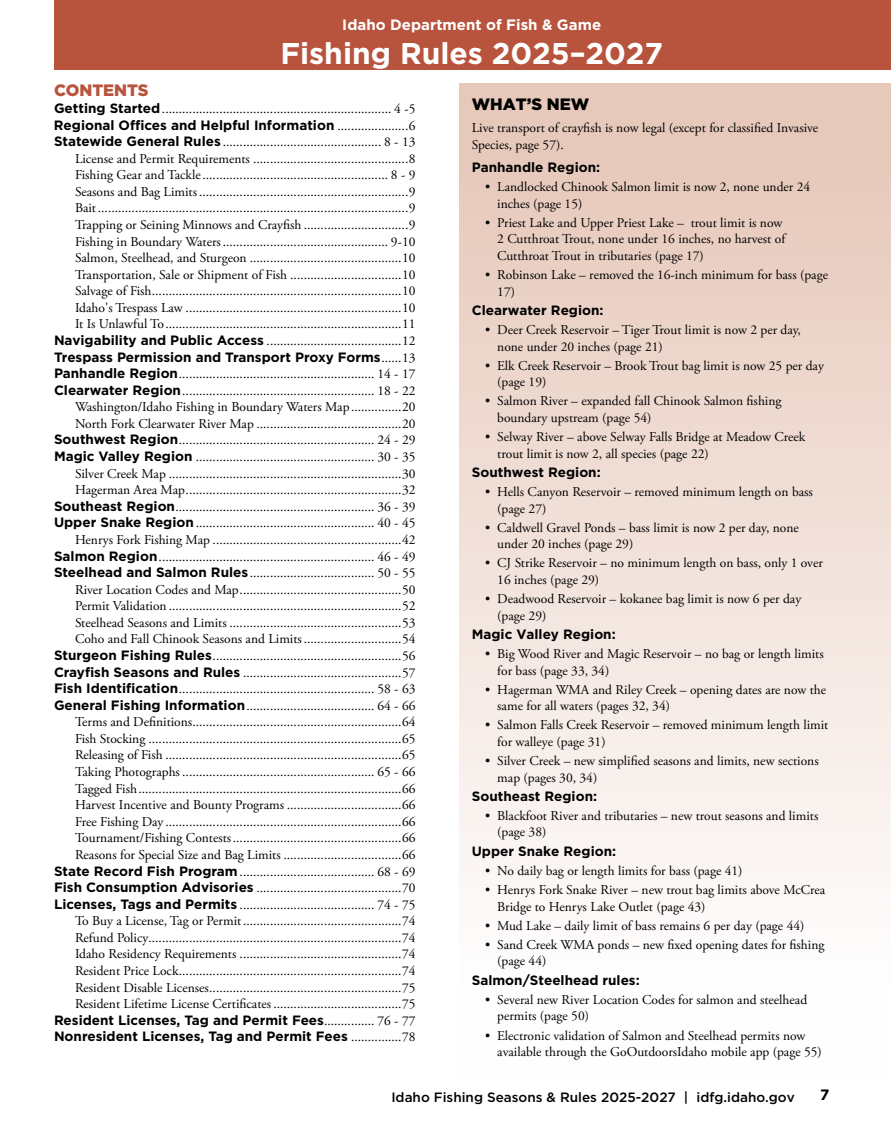
<style>
.page{position:relative;width:891px;height:1134px;background:#fff}
.page>*{position:absolute;margin:0;border:0;box-sizing:border-box;transform-origin:0 0}
.t1{font:700 30px "Gotham";color:#fff}
.t2{font:900 16.5px "Gotham";color:#000}
.t3{font:900 16.5px "Gotham";color:#b8543d}
.t4{font:700 15px "Gotham";color:#fff}
.t5{font:700 15px "Gotham";color:#000}
.t6{font:13.5px/16.6px "Adobe Garamond Pro";color:#000}
.t7{font:700 13.5px/16.6px "Gotham";color:#000}
.t8{font:500 13.5px "Gotham";color:#000}
.s1{font-family:"Gotham";font-weight:700}
.s2{font-family:"Adobe Garamond Pro";font-weight:400}
</style>
<div class="page">
<div style="left:459px;top:83px;width:432px;height:997px;background:linear-gradient(to bottom,#e5c5b6,#fff)"></div>
<div style="left:55px;top:0;width:836px;height:69px;background:#b8543d"></div>
<p class="t4" style="left:342px;top:15px;width:260px">Idaho Department of Fish &amp; Game</p>
<h1 class="t1" style="left:281px;top:34px;width:384px">Fishing Rules 2025–2027</h1>
<p class="t3" style="left:54px;top:79px;width:96px">CONTENTS</p>
<p class="t6" style="left:54px;top:101px;width:363px"><span class="s1">Getting Started</span>.................................................................... 4 -5</p>
<p class="t7" style="left:54px;top:116px;width:363px">Regional Offices and Helpful Information <span class="s2">.....................6</span></p>
<p class="t6" style="left:54px;top:134px;width:363px;text-align:right"><span class="s1">Statewide General Rules</span> ............................................... 8 - 13<br>License and Permit Requirements ..............................................8<br>Fishing Gear and Tackle....................................................... 8 - 9<br>Seasons and Bag Limits..............................................................9<br>Bait............................................................................................9<br>Trapping or Seining Minnows and Crayfish ...............................9<br>Fishing in Boundary Waters................................................. 9-10<br>Salmon, Steelhead, and Sturgeon .............................................10<br>Transportation, Sale or Shipment of Fish .................................10<br>Salvage of Fish..........................................................................10<br>Idaho's Trespass Law ................................................................10<br>It Is Unlawful To......................................................................11<br><span class="s1">Navigability and Public Access</span> ........................................12</p>
<p class="t7" style="left:54px;top:348px;width:363px">Trespass Permission and Transport Proxy Forms<span class="s2">......13</span></p>
<p class="t6" style="left:54px;top:366px;width:363px;text-align:right"><span class="s1">Panhandle Region</span>.......................................................... 14 - 17<br><span class="s1">Clearwater Region</span>......................................................... 18 - 22<br>Washington/Idaho Fishing in Boundary Waters Map...............20<br>North Fork Clearwater River Map ...........................................20<br><span class="s1">Southwest Region</span>.......................................................... 24 - 29<br><span class="s1">Magic Valley Region</span> ..................................................... 30 - 35<br>Silver Creek Map .....................................................................30<br>Hagerman Area Map................................................................32<br><span class="s1">Southeast Region</span>........................................................... 36 - 39<br><span class="s1">Upper Snake Region</span>..................................................... 40 - 45<br>Henrys Fork Fishing Map ........................................................42<br><span class="s1">Salmon Region</span>................................................................ 46 - 49<br><span class="s1">Steelhead and Salmon Rules</span>..................................... 50 - 55<br>River Location Codes and Map................................................50<br>Permit Validation .....................................................................52<br>Steelhead Seasons and Limits ...................................................53<br>Coho and Fall Chinook Seasons and Limits.............................54<br><span class="s1">Sturgeon Fishing Rules</span>........................................................56<br><span class="s1">Crayfish Seasons and Rules</span> ...............................................57<br><span class="s1">Fish Identification</span>.......................................................... 58 - 63<br><span class="s1">General Fishing Information</span>...................................... 64 - 66<br>Terms and Definitions..............................................................64<br>Fish Stocking ...........................................................................65<br>Releasing of Fish ......................................................................65<br>Taking Photographs ......................................................... 65 - 66<br>Tagged Fish..............................................................................66<br>Harvest Incentive and Bounty Programs ..................................66<br>Free Fishing Day ......................................................................66<br>Tournament/Fishing Contests..................................................66<br>Reasons for Special Size and Bag Limits ...................................66<br><span class="s1">State Record Fish Program</span>........................................ 68 - 69<br><span class="s1">Fish Consumption Advisories</span> ...........................................70<br><span class="s1">Licenses, Tags and Permits</span> ........................................ 74 - 75<br>To Buy a License, Tag or Permit...............................................74<br>Refund Policy...........................................................................74<br>Idaho Residency Requirements ................................................74<br>Resident Price Lock..................................................................74<br>Resident Disable Licenses.........................................................75<br>Resident Lifetime License Certificates ......................................75</p>
<p class="t7" style="left:54px;top:1012px;width:363px">Resident Licenses, Tag and Permit Fees<span class="s2">............... 76 - 77<br></span>Nonresident Licenses, Tag and Permit Fees <span class="s2">...............78</span></p>
<p class="t2" style="left:472px;top:93px;width:119px">WHAT’S NEW</p>
<p class="t6" style="left:472px;top:120px;width:348px">Live transport of crayfish is now legal (except for classified Invasive<br>Species, page 57).</p>
<p class="t7" style="left:472px;top:159px;width:130px">Panhandle Region:</p>
<p class="t6" style="left:497px;top:179px;width:314px;text-indent:-12px">• Landlocked Chinook Salmon limit is now 2, none under 24 inches (page 15)</p>
<p class="t6" style="left:497px;top:215px;width:290px;text-indent:-12px">• Priest Lake and Upper Priest Lake – trout limit is now<br>2 Cutthroat Trout, none under 16 inches, no harvest of<br>Cutthroat Trout in tributaries (page 17)</p>
<p class="t6" style="left:497px;top:267px;width:332px;text-indent:-12px">• Robinson Lake – removed the 16-inch minimum for bass (page<br>17)</p>
<p class="t7" style="left:472px;top:302px;width:133px">Clearwater Region:</p>
<p class="t6" style="left:497px;top:322px;width:305px;text-indent:-12px">• Deer Creek Reservoir – Tiger Trout limit is now 2 per day, none under 20 inches (page 21)</p>
<p class="t6" style="left:497px;top:358px;width:328px;text-indent:-12px">• Elk Creek Reservoir – Brook Trout bag limit is now 25 per day (page 19)</p>
<p class="t6" style="left:497px;top:393px;width:286px;text-indent:-12px">• Salmon River – expanded fall Chinook Salmon fishing boundary upstream (page 54)</p>
<p class="t6" style="left:497px;top:429px;width:310px;text-indent:-12px">• Selway River – above Selway Falls Bridge at Meadow Creek trout limit is now 2, all species (page 22)</p>
<p class="t7" style="left:472px;top:464px;width:130px">Southwest Region:</p>
<p class="t6" style="left:497px;top:484px;width:317px;text-indent:-12px">• Hells Canyon Reservoir – removed minimum length on bass (page 27)</p>
<p class="t6" style="left:497px;top:520px;width:303px;text-indent:-12px">• Caldwell Gravel Ponds – bass limit is now 2 per day, none under 20 inches (page 29)</p>
<p class="t6" style="left:497px;top:555px;width:327px;text-indent:-12px">• CJ Strike Reservoir – no minimum length on bass, only 1 over<br>16 inches (page 29)</p>
<p class="t6" style="left:497px;top:591px;width:306px;text-indent:-12px">• Deadwood Reservoir – kokanee bag limit is now 6 per day (page 29)</p>
<p class="t7" style="left:472px;top:626px;width:145px">Magic Valley Region:</p>
<p class="t6" style="left:497px;top:646px;width:328px;text-indent:-12px">• Big Wood River and Magic Reservoir – no bag or length limits for bass (page 33, 34)</p>
<p class="t6" style="left:497px;top:682px;width:330px;text-indent:-12px">• Hagerman WMA and Riley Creek – opening dates are now the same for all waters (pages 32, 34)</p>
<p class="t6" style="left:497px;top:717px;width:333px;text-indent:-12px">• Salmon Falls Creek Reservoir – removed minimum length limit for walleye (page 31)</p>
<p class="t6" style="left:497px;top:753px;width:323px;text-indent:-12px">• Silver Creek – new simplified seasons and limits, new sections map (pages 30, 34)</p>
<p class="t7" style="left:472px;top:788px;width:127px">Southeast Region:</p>
<p class="t6" style="left:497px;top:808px;width:323px;text-indent:-12px">• Blackfoot River and tributaries – new trout seasons and limits (page 38)</p>
<p class="t7" style="left:472px;top:843px;width:146px">Upper Snake Region:</p>
<p class="t6" style="left:485px;top:863px;width:259px">• No daily bag or length limits for bass (page 41)</p>
<p class="t6" style="left:497px;top:882px;width:329px;text-indent:-12px">• Henrys Fork Snake River – new trout bag limits above McCrea<br>Bridge to Henrys Lake Outlet (page 43)</p>
<p class="t6" style="left:485px;top:918px;width:321px">• Mud Lake – daily limit of bass remains 6 per day (page 44)</p>
<p class="t6" style="left:497px;top:937px;width:329px;text-indent:-12px">• Sand Creek WMA ponds – new fixed opening dates for fishing (page 44)</p>
<p class="t7" style="left:472px;top:971px;width:169px">Salmon/Steelhead rules:</p>
<p class="t6" style="left:497px;top:992px;width:311px;text-indent:-12px">• Several new River Location Codes for salmon and steelhead permits (page 50)</p>
<p class="t6" style="left:497px;top:1028px;width:326px;text-indent:-12px">• Electronic validation of Salmon and Steelhead permits now available through the GoOutdoorsIdaho mobile app (page 55)</p>
<p class="t8" style="left:391px;top:1088px;width:405px">Idaho Fishing Seasons &amp; Rules 2025-2027 | idfg.idaho.gov</p>
<p class="t5" style="left:820px;top:1085px;width:11px">7</p>
</div>
